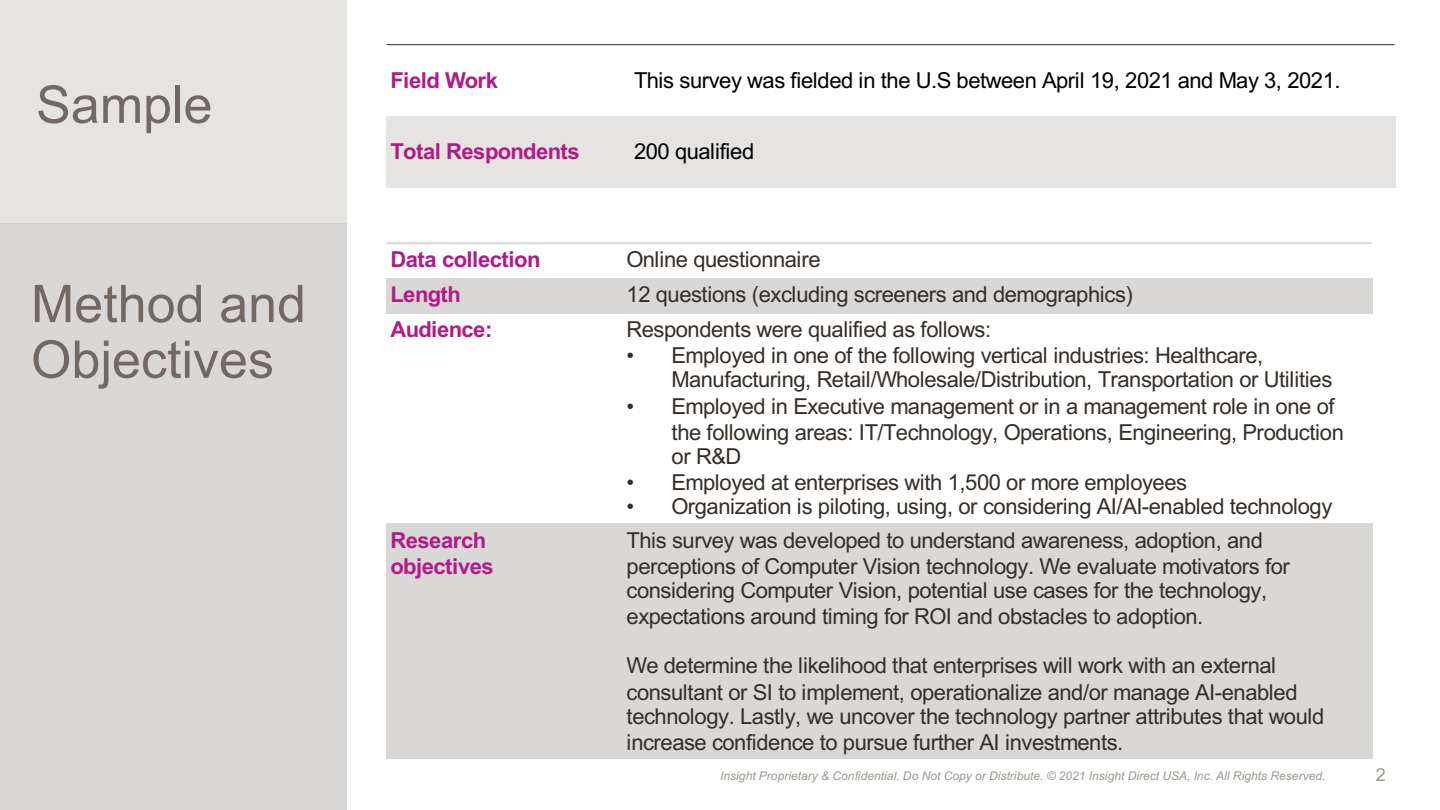
<style>
.page{position:relative;width:1440px;height:810px;background:#fff}
.page>*{position:absolute;margin:0;border:0;box-sizing:border-box;transform-origin:0 0}
.t1{font:52px/55.6px "Arial";color:#726963}
.t2{font:22px/25.2px "Arial";letter-spacing:-.02em;color:#352e28}
.t3{font:700 22px/26px "Arial";letter-spacing:-.02em;color:#b01b87}
.t4{font:22px "Arial";letter-spacing:-.02em;color:#000}
.t5{font:18px "Arial";color:#9c968e}
.t6{font:italic 12px "Arial";letter-spacing:.005em;color:#9c968e}
</style>
<div class="page">
<div style="left:0;top:224px;width:347px;height:586px;background:#dad7d7"></div>
<div style="left:0;top:0;width:347px;height:224px;background:#e6e4e1"></div>
<div style="left:386px;top:278px;width:236px;height:35px;background:#dad7d7"></div>
<div style="left:622px;top:278px;width:751px;height:35px;background:#dad7d7"></div>
<div style="left:386px;top:523px;width:236px;height:236px;background:#dad7d7"></div>
<div style="left:622px;top:523px;width:751px;height:236px;background:#dad7d7"></div>
<hr style="left:386px;top:242px;width:986px;height:2px;background:#dad7d7">
<div style="left:386px;top:116px;width:244px;height:72px;background:#e6e4e2"></div>
<div style="left:630px;top:116px;width:765px;height:72px;background:#e6e4e2"></div>
<hr style="left:386px;top:44px;width:1009px;height:1px;background:#352e28">
<h1 class="t1" style="left:36px;top:77px;width:178px">Sample</h1>
<h1 class="t1" style="left:31px;top:276px;width:277px">Method and<br>Objectives</h1>
<p class="t3" style="left:391px;top:67px;width:109px">Field Work</p>
<p class="t4" style="left:634px;top:68px;width:708px">This survey was fielded in the U.S between April 19, 2021 and May 3, 2021.</p>
<p class="t3" style="left:391px;top:139px;width:191px">Total Respondents</p>
<p class="t4" style="left:634px;top:139px;width:122px">200 qualified</p>
<p class="t3" style="left:391px;top:247px;width:151px">Data collection</p>
<p class="t2" style="left:627px;top:247px;width:195px">Online questionnaire</p>
<p class="t3" style="left:391px;top:282px;width:72px">Length</p>
<p class="t2" style="left:627px;top:282px;width:508px">12 questions (excluding screeners and demographics)</p>
<p class="t3" style="left:391px;top:317px;width:103px">Audience:</p>
<p class="t2" style="left:627px;top:317px;width:366px">Respondents were qualified as follows:</p>
<p class="t2" style="left:672px;top:344px;width:662px;line-height:24px;text-indent:-45px">• Employed in one of the following vertical industries: Healthcare,<br>Manufacturing, Retail/Wholesale/Distribution, Transportation or Utilities</p>
<p class="t2" style="left:672px;top:394px;width:674px;text-indent:-45px">• Employed in Executive management or in a management role in one of the following areas: IT/Technology, Operations, Engineering, Production or R&amp;D</p>
<p class="t2" style="left:627px;top:469px;width:562px">• Employed at enterprises with 1,500 or more employees</p>
<p class="t2" style="left:627px;top:493px;width:707px">• Organization is piloting, using, or considering AI/AI-enabled technology</p>
<p class="t3" style="left:391px;top:527px;width:105px">Research objectives</p>
<p class="t2" style="left:627px;top:527px;width:665px">This survey was developed to understand awareness, adoption, and perceptions of Computer Vision technology. We evaluate motivators for considering Computer Vision, potential use cases for the technology, expectations around timing for ROI and obstacles to adoption.</p>
<p class="t2" style="left:627px;top:653px;width:672px;line-height:26.4px">We determine the likelihood that enterprises will work with an external consultant or SI to implement, operationalize and/or manage AI-enabled</p>
<p class="t2" style="left:627px;top:703px;width:699px;line-height:26px">technology. Lastly, we uncover the technology partner attributes that would increase confidence to pursue further AI investments.</p>
<p class="t6" style="left:720px;top:770px;width:607px">Insight Proprietary &amp; Confidential. Do Not Copy or Distribute. © 2021 Insight Direct USA, Inc. All Rights Reserved.</p>
<p class="t5" style="left:1376px;top:765px;width:12px">2</p>
</div>
